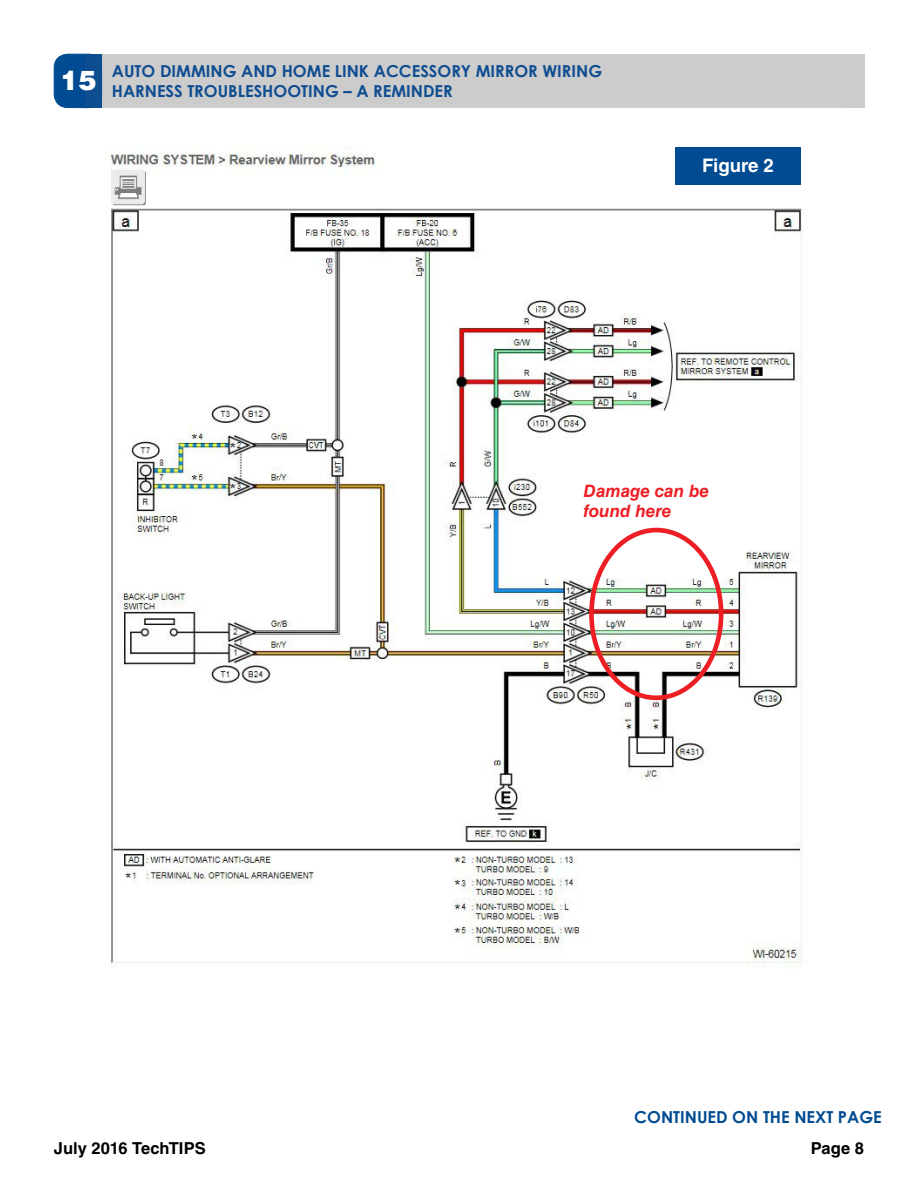
<style>
.page{position:relative;width:918px;height:1188px;background:#fff}
.page>*{position:absolute;margin:0;border:0;box-sizing:border-box;transform-origin:0 0}
.t1{font:700 18.6px "Helvetica LT Std";color:#fff}
.t2{font:italic 700 17.1px/20.5px "Helvetica LT Std";color:#ed1f24}
.t3{font:700 16.5px/19.8px "Century Gothic";color:#0f4d91}
.t4{font:700 16.5px "Century Gothic";color:#004b92}
.t5{font:700 16.5px "Helvetica LT Std";color:#000}
</style>
<div class="page">
<div style="left:54px;top:54px;width:811px;height:54px;background:#ccc;border-radius:14px"></div>
<div style="left:846px;top:54px;width:19px;height:54px;background:#ccc"></div>
<div style="left:54px;top:54px;width:48px;height:54px;background:#004b92;border-radius:14px"></div>
<div style="left:54px;top:54px;width:48px;height:54px;border:1px solid #004b92;border-radius:14px"></div>
<div style="left:85px;top:54px;width:17px;height:54px;background:#0f4d91"></div>
<img style="left:106px;top:147px;width:696px;height:821px">
<div style="left:675px;top:147px;width:126px;height:38px;background:#004b92"></div>
<div style="left:589px;top:528px;width:134px;height:172px;border:5px solid #ed1f24;border-radius:50%"></div>
<p class="t3" style="left:60px;top:60px;width:543px;text-indent:51px">AUTO DIMMING AND HOME LINK ACCESSORY MIRROR WIRING<br><sup>15</sup> HARNESS TROUBLESHOOTING – A REMINDER</p>
<p class="t1" style="left:702px;top:154px;width:73px">Figure 2</p>
<p class="t2" style="left:584px;top:480px;width:127px">Damage can be found here</p>
<p class="t4" style="left:634px;top:1104px;width:249px">CONTINUED ON THE NEXT PAGE</p>
<p class="t5" style="left:54px;top:1139px;width:153px">July 2016 TechTIPS</p>
<p class="t5" style="left:811px;top:1139px;width:55px">Page 8</p>
</div>
